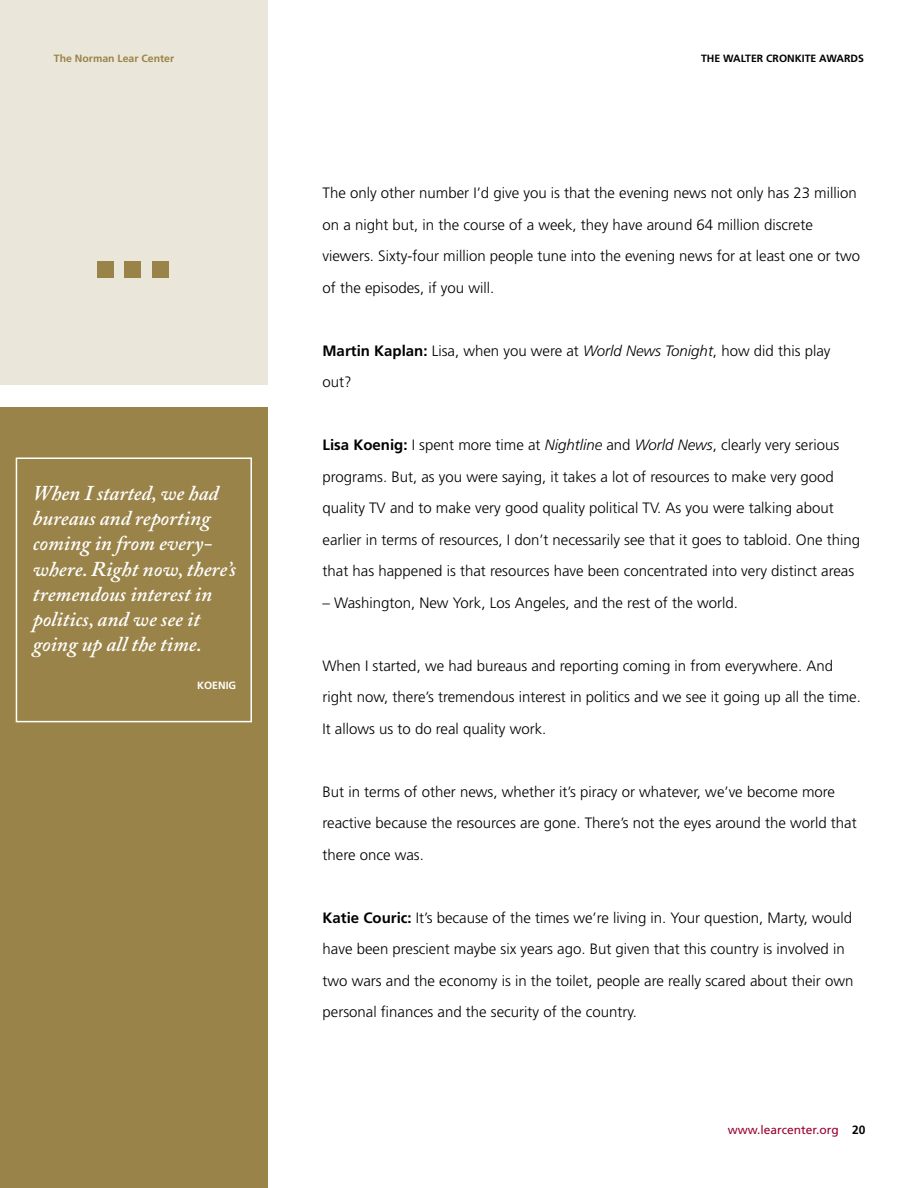
<style>
.page{position:relative;width:918px;height:1188px;background:#fff}
.page>*{position:absolute;margin:0;border:0;box-sizing:border-box;transform-origin:0 0}
.t1{font:italic 600 21px/25.2px "Adobe Caslon Pro";color:#fff}
.t2{font:300 15px/31.5px "Frutiger LT Std";color:#000}
.t3{font:12px "Frutiger LT Std";color:#98002e}
.t4{font:700 10.5px "Frutiger LT Std";color:#000}
.t5{font:700 10.5px "Frutiger LT Std";color:#998347}
.t6{font:700 10.5px "Frutiger LT Std";color:#fff}
.s1{font-weight:700}
.s2{font-style:italic}
.s3{font-weight:700;color:#000}
</style>
<div class="page">
<div style="left:0;top:408px;width:267px;height:780px;background:#9a8348"></div>
<div style="left:16px;top:458px;width:236px;height:264px;border:2px solid #fff"></div>
<div style="left:0;top:0;width:267px;height:385px;background:#ebe6da"></div>
<div style="left:97px;top:261px;width:17px;height:17px;background:#9a8348"></div>
<div style="left:124px;top:261px;width:17px;height:17px;background:#9a8348"></div>
<div style="left:152px;top:261px;width:17px;height:17px;background:#9a8348"></div>
<p class="t5" style="left:54px;top:52px;width:122px">The Norman Lear Center</p>
<p class="t4" style="left:701px;top:52px;width:164px">THE WALTER CRONKITE AWARDS</p>
<p class="t2" style="left:322px;top:178px;width:539px">The only other number I’d give you is that the evening news not only has 23 million on a night but, in the course of a week, they have around 64 million discrete viewers. Sixty-four million people tune into the evening news for at least one or two of the episodes, if you will.</p>
<h1 class="t1" style="left:33px;top:480px;width:205px">When I started, we had bureaus and reporting coming in from every&shy;where. Right now, there’s tremendous interest in politics, and we see it going up all the time.</h1>
<p class="t6" style="left:197px;top:679px;width:15px">Koenig</p>
<p class="t2" style="left:322px;top:335px;width:510px"><span class="s1">Martin Kaplan:</span> Lisa, when you were at <span class="s2">World News Tonight</span>, how did this play out?</p>
<p class="t2" style="left:322px;top:430px;width:539px"><span class="s1">Lisa Koenig:</span> I spent more time at <span class="s2">Nightline</span> and <span class="s2">World News</span>, clearly very serious programs. But, as you were saying, it takes a lot of resources to make very good quality TV and to make very good quality political TV. As you were talking about earlier in terms of resources, I don’t necessarily see that it goes to tabloid. One thing that has happened is that resources have been concentrated into very distinct areas</p>
<p class="t2" style="left:322px;top:587px;width:417px">– Washington, New York, Los Angeles, and the rest of the world.</p>
<p class="t2" style="left:322px;top:650px;width:540px">When I started, we had bureaus and reporting coming in from everywhere. And right now, there’s tremendous interest in politics and we see it going up all the time.<br>It allows us to do real quality work.</p>
<p class="t2" style="left:322px;top:776px;width:536px">But in terms of other news, whether it’s piracy or whatever, we’ve become more reactive because the resources are gone. There’s not the eyes around the world that there once was.</p>
<p class="t2" style="left:322px;top:902px;width:532px"><span class="s1">Katie Couric:</span> It’s because of the times we’re living in. Your question, Marty, would have been prescient maybe six years ago. But given that this country is involved in two wars and the economy is in the toilet, people are really scared about their own personal finances and the security of the country.</p>
<p class="t3" style="left:728px;top:1123px;width:139px">www.learcenter.org <span class="s3">20</span></p>
</div>
